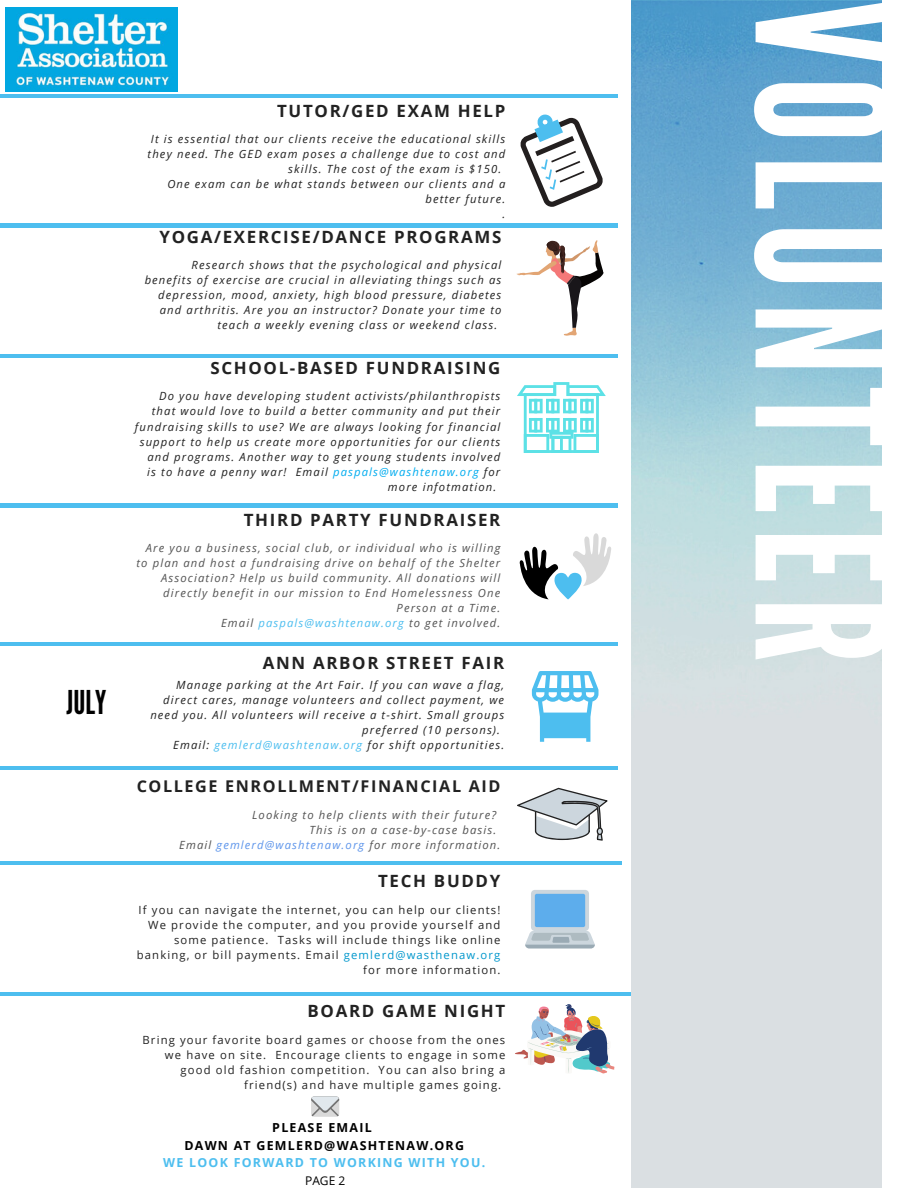
<style>
.page{position:relative;width:918px;height:1188px;background:#fff}
.page>*{position:absolute;margin:0;border:0;box-sizing:border-box;transform-origin:0 0}
.t1{font:183.6px "League Gothic";letter-spacing:.07em;color:#fff}
.t2{font:32.7px "League Gothic";color:#000}
.t3{font:700 16.95px "Open Sans";letter-spacing:.1em;color:#222}
.t4{font:700 16.2px "Open Sans";letter-spacing:.1em;color:#222}
.t5{font:700 12.45px "Open Sans";letter-spacing:.1em;color:#000}
.t6{font:700 12.45px "Open Sans";letter-spacing:.1em;color:#4dbeef}
.t7{font:12px "Open Sans";color:#000}
.t8{font:italic 11.25px/14.9px "Open Sans";letter-spacing:.1em;color:#222;text-align:right}
.t9{font:11.25px/15px "Open Sans";letter-spacing:.1em;color:#222;text-align:right}
.t10{font:italic 11.25px/14.9px "Open Sans";letter-spacing:.1em;color:#545454;text-align:right}
.t11{font:italic 11.25px "Open Sans";letter-spacing:.1em;color:#4dbeef}
.s1{color:#00acef}
.s2{color:#545454}
.s3{color:#4dbeef}
.s4{color:#5f96eb}
.s5{color:#0097cc}
</style>
<div class="page">
<img style="left:632px;top:0;width:249px;height:1188px">
<hr style="left:0;top:94px;width:618px;height:4px;background:#4dbeef">
<hr style="left:0;top:224px;width:618px;height:3px;background:#4dbeef">
<hr style="left:0;top:355px;width:618px;height:3px;background:#4dbeef">
<hr style="left:0;top:504px;width:618px;height:3px;background:#4dbeef">
<hr style="left:0;top:642px;width:618px;height:4px;background:#4dbeef">
<img style="left:5px;top:7px;width:173px;height:85px">
<svg style="left:520px;top:115px;width:83px;height:92px"></svg>
<svg style="left:516px;top:240px;width:87px;height:96px"></svg>
<svg style="left:517px;top:382px;width:89px;height:71px"></svg>
<svg style="left:519px;top:533px;width:92px;height:67px"></svg>
<div style="left:311px;top:1096px;width:28px;height:21px;background:#e1e1e1;border-radius:3px"></div>
<svg style="left:311px;top:1096px;width:28px;height:20px"></svg>
<hr style="left:0;top:766px;width:618px;height:4px;background:#4dbeef">
<svg style="left:532px;top:671px;width:67px;height:71px"></svg>
<svg style="left:517px;top:788px;width:91px;height:53px"></svg>
<hr style="left:0;top:861px;width:622px;height:4px;background:#4dbeef">
<svg style="left:525px;top:890px;width:70px;height:58px;background:#9fc5e2"></svg>
<hr style="left:0;top:992px;width:631px;height:4px;background:#4dbeef">
<svg style="left:515px;top:1004px;width:100px;height:70px"></svg>
<p class="t2" style="left:67px;top:684px;width:41px">JULY</p>
<p class="t3" style="left:277px;top:99px;width:230px">TUTOR/GED EXAM HELP</p>
<p class="t8" style="left:151px;top:131px;width:356px">It is essential that our clients receive the educational skills</p>
<p class="t8" style="left:148px;top:146px;width:359px">they need. The GED exam poses a challenge due to cost and</p>
<p class="t8" style="left:288px;top:161px;width:215px">skills. The cost of the exam is $150.</p>
<p class="t8" style="left:167px;top:176px;width:340px">One exam can be what stands between our clients and a better future.</p>
<p class="t8" style="left:503px;top:206px;width:4px">.</p>
<p class="t3" style="left:159px;top:225px;width:343px">YOGA/EXERCISE/DANCE PROGRAMS</p>
<p class="t8" style="left:192px;top:258px;width:311px">Research shows that the psychological and physical</p>
<p class="t8" style="left:145px;top:273px;width:358px">benefits of exercise are crucial in alleviating things such as</p>
<p class="t8" style="left:158px;top:287px;width:345px">depression, mood, anxiety, high blood pressure, diabetes</p>
<p class="t8" style="left:160px;top:302px;width:343px">and arthritis. Are you an instructor? Donate your time to</p>
<p class="t8" style="left:217px;top:317px;width:281px">teach a weekly evening class or weekend class.</p>
<p class="t3" style="left:210px;top:356px;width:292px">SCHOOL-BASED FUNDRAISING</p>
<p class="t8" style="left:159px;top:389px;width:343px">Do you have developing student activists/philanthropists</p>
<p class="t8" style="left:152px;top:404px;width:350px">that would love to build a better community and put their</p>
<p class="t8" style="left:135px;top:419px;width:367px">fundraising skills to use? We are always looking for financial</p>
<p class="t8" style="left:140px;top:434px;width:362px">support to help us create more opportunities for our clients</p>
<p class="t8" style="left:147px;top:449px;width:355px">and programs. Another way to get young students involved</p>
<p class="t8" style="left:147px;top:464px;width:355px">is to have a penny war! Email <span class="s1">paspals@washtenaw.org</span> for</p>
<p class="t8" style="left:388px;top:479px;width:110px">more infotmation.</p>
<p class="t3" style="left:244px;top:508px;width:258px">THIRD PARTY FUNDRAISER</p>
<p class="t10" style="left:136px;top:540px;width:365px">Are you a business, social club, or individual who is willing to plan and host a fundraising drive on behalf of the Shelter Association? Help us build community. All donations will directly benefit in our mission to End Homelessness One Person at a Time.</p>
<p class="t11" style="left:221px;top:615px;width:281px"><span class="s2">Email</span> paspals@washtenaw.org <span class="s2">to get involved.</span></p>
<p class="t3" style="left:263px;top:650px;width:243px">ANN ARBOR STREET FAIR</p>
<p class="t8" style="left:176px;top:677px;width:330px">Manage parking at the Art Fair. If you can wave a flag,</p>
<p class="t8" style="left:163px;top:692px;width:342px">direct cares, manage volunteers and collect payment, we</p>
<p class="t8" style="left:150px;top:707px;width:355px">need you. All volunteers will receive a t-shirt. Small groups</p>
<p class="t8" style="left:362px;top:722px;width:139px">preferred (10 persons).</p>
<p class="t8" style="left:173px;top:737px;width:333px">Email: <span class="s3">gemlerd@washtenaw.org</span> for shift opportunities.</p>
<p class="t4" style="left:137px;top:775px;width:365px">COLLEGE ENROLLMENT/FINANCIAL AID</p>
<p class="t10" style="left:252px;top:807px;width:246px">Looking to help clients with their future?</p>
<p class="t10" style="left:309px;top:822px;width:188px">This is on a case-by-case basis.</p>
<p class="t10" style="left:179px;top:837px;width:323px">Email <span class="s4">gemlerd@washtenaw.org</span> for more information.</p>
<p class="t3" style="left:378px;top:869px;width:124px">TECH BUDDY</p>
<p class="t9" style="left:137px;top:902px;width:365px">If you can navigate the internet, you can help our clients!<br>We provide the computer, and you provide yourself and some patience. Tasks will include things like online banking, or bill payments. Email <span class="s5">gemlerd@wasthenaw.org </span>for more information.</p>
<p class="t3" style="left:308px;top:999px;width:199px">BOARD GAME NIGHT</p>
<p class="t9" style="left:143px;top:1032px;width:364px">Bring your favorite board games or choose from the ones</p>
<p class="t9" style="left:165px;top:1047px;width:342px">we have on site. Encourage clients to engage in some</p>
<p class="t9" style="left:181px;top:1062px;width:326px">good old fashion competition. You can also bring a</p>
<p class="t9" style="left:244px;top:1077px;width:258px">friend(s) and have multiple games going.</p>
<p class="t5" style="left:272px;top:1119px;width:101px">PLEASE EMAIL</p>
<p class="t5" style="left:184px;top:1136px;width:281px">DAWN AT GEMLERD@WASHTENAW.ORG</p>
<p class="t6" style="left:163px;top:1154px;width:323px">WE LOOK FORWARD TO WORKING WITH YOU.</p>
<p class="t7" style="left:305px;top:1172px;width:42px">PAGE 2</p>
<p class="t1" style="left:927px;top:0;width:665px;rotate:90deg">VOLUNTEER</p>
</div>
